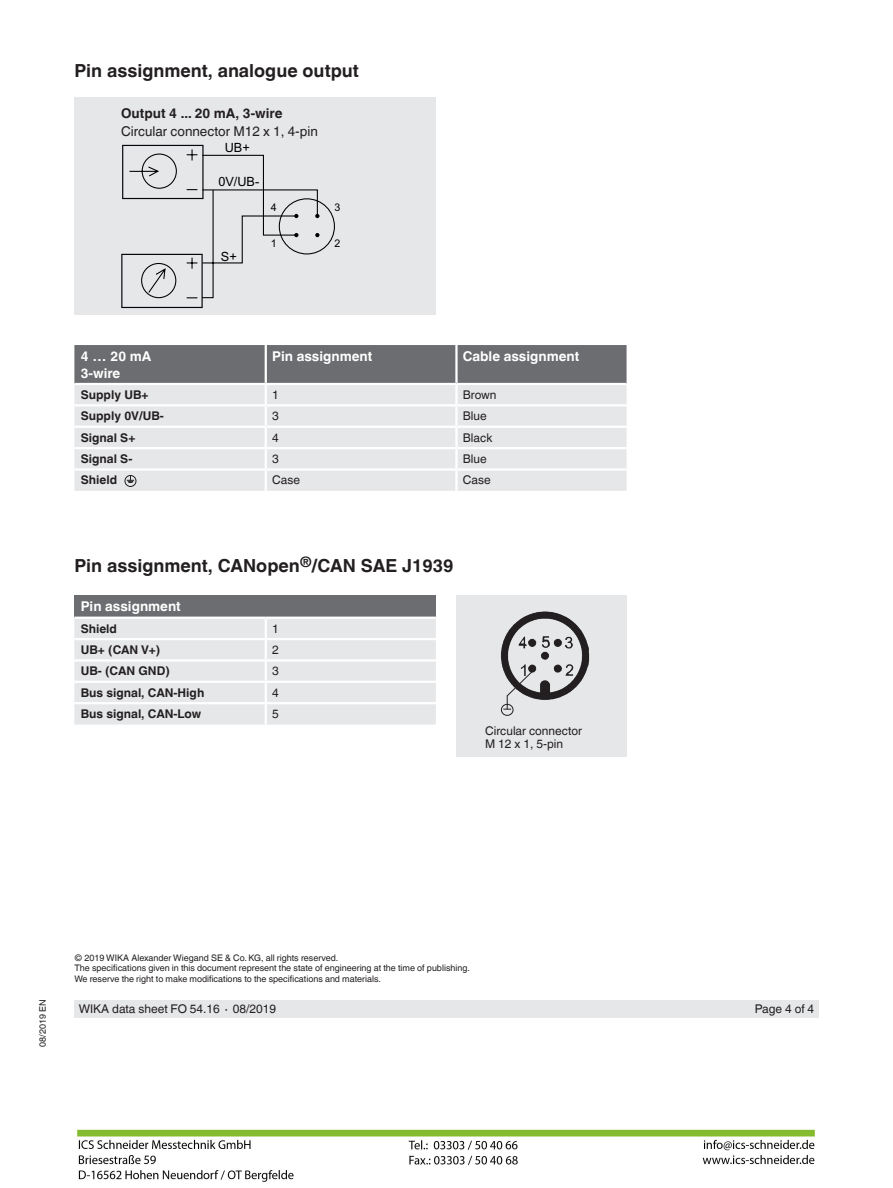
<style>
.page{position:relative;width:893px;height:1188px;background:#fff}
.page>*{position:absolute;margin:0;border:0;box-sizing:border-box;transform-origin:0 0}
.t1{font:700 18px "Helvetica World";color:#231f20}
.t2{font:700 13.5px/16.5px "Helvetica World";color:#fff}
.t3{font:13.5px "Helvetica World";color:#231f20}
.t4{font:700 13.5px "Helvetica World";color:#231f20}
.t5{font:12.75px "Arial";color:#000001}
.t6{font:700 12px "Helvetica World";color:#231f20}
.t7{font:12px/13.5px "Helvetica World";color:#231f20}
.t8{font:10.65px "Arial";color:#000001}
.t9{font:9px/10.5px "Helvetica World";color:#231f20}
</style>
<div class="page">
<div style="left:74px;top:1000px;width:745px;height:18px;background:#e6e7e9"></div>
<div style="left:74px;top:97px;width:362px;height:218px;background:#e6e7e9"></div>
<svg style="left:121px;top:144px;width:214px;height:164px"></svg>
<div style="left:456px;top:595px;width:171px;height:161px;background:#e6e7e9"></div>
<img style="left:501px;top:611px;width:89px;height:89px">
<div style="left:501px;top:704px;width:12px;height:12px;border:1px solid #231f20;border-radius:50%"></div>
<svg style="left:503px;top:670px;width:31px;height:40px"></svg>
<div style="left:74px;top:595px;width:362px;height:23px;background:#6c6d70"></div>
<hr style="left:74px;top:617px;width:192px;height:2px;background:#fff">
<hr style="left:266px;top:617px;width:170px;height:2px;background:#fff">
<svg style="left:74px;top:619px;width:362px;height:106px;background:#e7e8ea"></svg>
<hr style="left:74px;top:702px;width:192px;height:2px;background:#fff">
<hr style="left:266px;top:702px;width:170px;height:2px;background:#fff">
<hr style="left:265px;top:704px;width:2px;height:21px;background:#fff">
<div style="left:74px;top:406px;width:553px;height:85px;background:#e6e7e9"></div>
<svg style="left:74px;top:345px;width:553px;height:59px;background:#98999c"></svg>
<hr style="left:456px;top:383px;width:171px;height:2px;background:#fff">
<hr style="left:455px;top:385px;width:3px;height:19px;background:#fff">
<hr style="left:265px;top:406px;width:2px;height:20px;background:#fff">
<hr style="left:455px;top:406px;width:3px;height:20px;background:#fff">
<hr style="left:74px;top:426px;width:192px;height:2px;background:#fff">
<hr style="left:266px;top:426px;width:190px;height:2px;background:#fff">
<hr style="left:456px;top:426px;width:171px;height:2px;background:#fff">
<hr style="left:455px;top:428px;width:3px;height:19px;background:#fff">
<hr style="left:74px;top:447px;width:192px;height:2px;background:#fff">
<hr style="left:266px;top:447px;width:190px;height:2px;background:#fff">
<svg style="left:265px;top:428px;width:2px;height:40px"></svg>
<hr style="left:456px;top:447px;width:171px;height:2px;background:#fff">
<hr style="left:455px;top:449px;width:3px;height:19px;background:#fff">
<hr style="left:74px;top:468px;width:192px;height:3px;background:#fff">
<hr style="left:266px;top:468px;width:190px;height:3px;background:#fff">
<hr style="left:265px;top:471px;width:2px;height:20px;background:#fff">
<hr style="left:456px;top:468px;width:171px;height:3px;background:#fff">
<hr style="left:455px;top:471px;width:3px;height:20px;background:#fff">
<div style="left:125px;top:475px;width:11px;height:12px;border:1px solid #231f20;border-radius:50%"></div>
<svg style="left:127px;top:476px;width:7px;height:7px"></svg>
<img style="left:76px;top:1129px;width:739px;height:53px">
<h1 class="t1" style="left:74px;top:60px;width:286px">Pin assignment, analogue output</h1>
<h2 class="t4" style="left:121px;top:105px;width:163px">Output 4 ... 20 mA, 3-wire</h2>
<h2 class="t3" style="left:121px;top:123px;width:198px">Circular connector M12 x 1, 4-pin</h2>
<h3 class="t5" style="left:225px;top:139px;width:27px">UB+</h3>
<h3 class="t5" style="left:218px;top:174px;width:43px">0V/UB-</h3>
<h3 class="t5" style="left:221px;top:248px;width:17px">S+</h3>
<p class="t8" style="left:271px;top:201px;width:7px">4</p>
<p class="t8" style="left:334px;top:201px;width:7px">3</p>
<p class="t8" style="left:271px;top:237px;width:7px">1</p>
<p class="t8" style="left:334px;top:237px;width:7px">2</p>
<h2 class="t2" style="left:81px;top:348px;width:72px">4 … 20 mA<br>3-wire</h2>
<h2 class="t2" style="left:272px;top:348px;width:102px">Pin assignment</h2>
<h2 class="t2" style="left:463px;top:348px;width:118px">Cable assignment</h2>
<h3 class="t6" style="left:81px;top:388px;width:69px">Supply UB+</h3>
<h3 class="t7" style="left:272px;top:388px;width:8px">1</h3>
<h3 class="t7" style="left:463px;top:388px;width:35px">Brown</h3>
<h3 class="t6" style="left:81px;top:409px;width:85px">Supply 0V/UB-</h3>
<h3 class="t7" style="left:272px;top:409px;width:8px">3</h3>
<h3 class="t7" style="left:463px;top:409px;width:25px">Blue</h3>
<h3 class="t6" style="left:81px;top:431px;width:56px">Signal S+</h3>
<h3 class="t7" style="left:272px;top:431px;width:8px">4</h3>
<h3 class="t7" style="left:463px;top:431px;width:31px">Black</h3>
<h3 class="t6" style="left:81px;top:452px;width:53px">Signal S-</h3>
<h3 class="t7" style="left:272px;top:452px;width:8px">3</h3>
<h3 class="t7" style="left:463px;top:452px;width:25px">Blue</h3>
<h3 class="t6" style="left:81px;top:473px;width:38px">Shield</h3>
<h3 class="t7" style="left:272px;top:474px;width:29px">Case</h3>
<h3 class="t7" style="left:463px;top:474px;width:29px">Case</h3>
<h1 class="t1" style="left:74px;top:556px;width:381px">Pin assignment, CANopen<sup>®</sup>/CAN SAE J1939</h1>
<h2 class="t2" style="left:81px;top:598px;width:102px">Pin assignment</h2>
<h3 class="t6" style="left:81px;top:622px;width:38px">Shield</h3>
<h3 class="t7" style="left:272px;top:622px;width:8px">1</h3>
<h3 class="t6" style="left:81px;top:643px;width:81px">UB+ (CAN V+)</h3>
<h3 class="t7" style="left:272px;top:643px;width:8px">2</h3>
<h3 class="t6" style="left:81px;top:664px;width:91px">UB- (CAN GND)</h3>
<h3 class="t7" style="left:272px;top:665px;width:8px">3</h3>
<h3 class="t6" style="left:81px;top:686px;width:125px">Bus signal, CAN-High</h3>
<h3 class="t7" style="left:272px;top:686px;width:8px">4</h3>
<h3 class="t6" style="left:81px;top:707px;width:122px">Bus signal, CAN-Low</h3>
<h3 class="t7" style="left:272px;top:707px;width:8px">5</h3>
<h3 class="t7" style="left:485px;top:724px;width:98px">Circular connector<br>M 12 x 1, 5-pin</h3>
<p class="t9" style="left:37px;top:1047px;width:49px;rotate:-90deg">08/2019 EN</p>
<p class="t9" style="left:74px;top:952px;width:397px">© 2019 WIKA Alexander Wiegand SE &amp; Co. KG, all rights reserved.<br>The specifications given in this document represent the state of engineering at the time of publishing.<br>We reserve the right to make modifications to the specifications and materials.</p>
<h3 class="t7" style="left:79px;top:1002px;width:199px">WIKA data sheet FO 54.16 ∙ 08/2019</h3>
<h3 class="t7" style="left:755px;top:1002px;width:61px">Page 4 of 4</h3>
</div>
